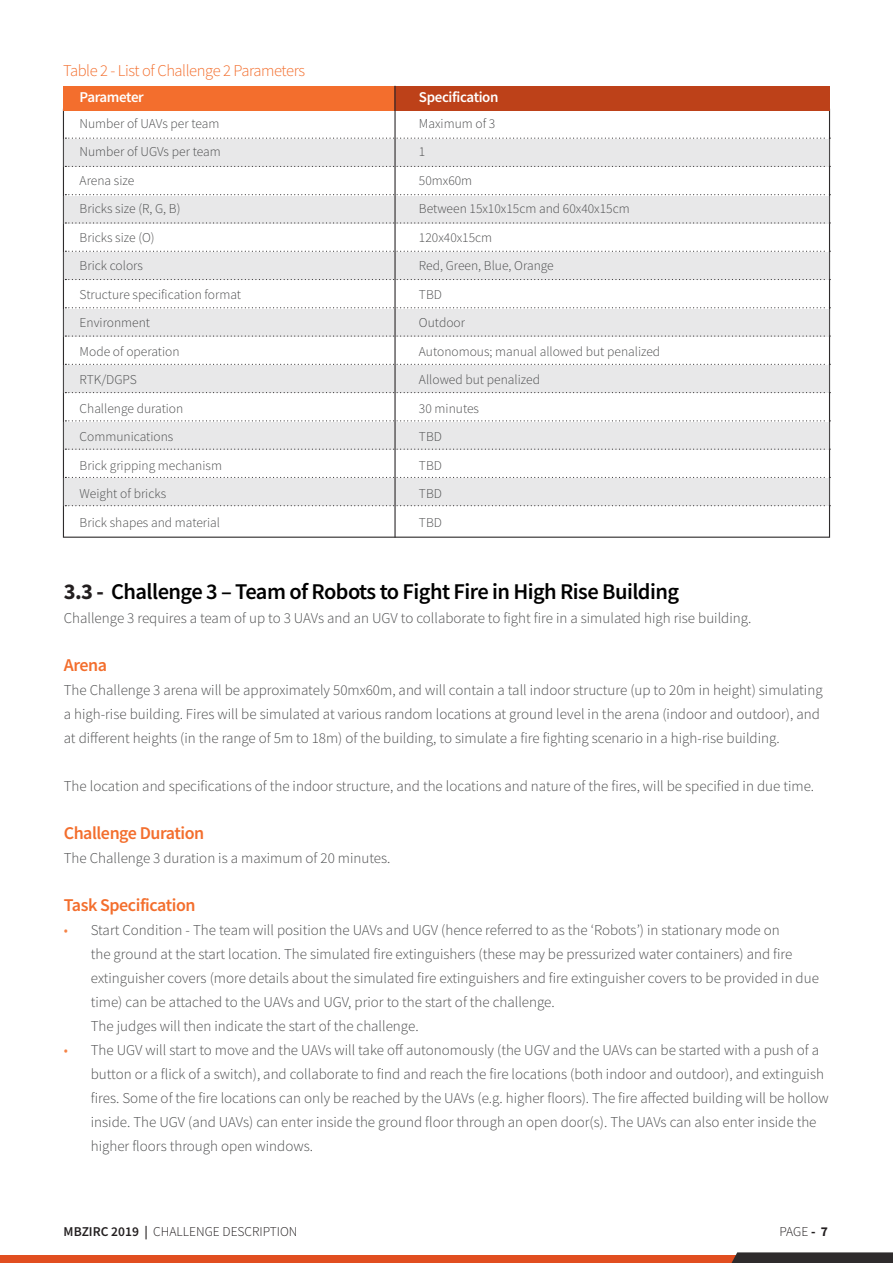
<style>
.page{position:relative;width:893px;height:1263px;background:#fff}
.page>*{position:absolute;margin:0;border:0;box-sizing:border-box;transform-origin:0 0}
.Para{font:600 22.5px "Source Sans Pro";letter-spacing:-.025em;color:#000}
.Para-2{font:600 18px "Source Sans Pro";letter-spacing:-.025em;color:#f36e2d}
.Para-3{font:300 16.5px "Source Sans Pro";letter-spacing:-.025em;color:#f36e2d}
.Para-4{font:300 15px/24px "Source Sans Pro";color:#4b4c4d}
.Para-5{font:600 15px "Source Sans Pro";letter-spacing:-.025em;color:#fff}
.Paragraph_Style_4{font:300 13.5px "Source Sans Pro";color:#4b4c4d}
.t1{font:300 13.5px "Source Sans Pro";color:#231f20}
.s1{font-weight:700;color:#231f20}
.s2{color:#f58347}
.s3{font-weight:600}
.s4{font-weight:700}
</style>
<div class="page">
<div style="left:0;top:1255px;width:893px;height:8px;background:#e14e20"></div>
<svg style="left:731px;top:1252px;width:162px;height:11px;background:#393535"></svg>
<div style="left:63px;top:86px;width:331px;height:24px;background:#f36e2d"></div>
<div style="left:394px;top:86px;width:436px;height:24px;background:#bd4119"></div>
<div style="left:63px;top:139px;width:767px;height:28px;background:#e8e8e9"></div>
<div style="left:63px;top:252px;width:767px;height:28px;background:#e8e8e9"></div>
<div style="left:63px;top:365px;width:767px;height:28px;background:#e8e8e9"></div>
<div style="left:63px;top:196px;width:767px;height:27px;background:#e8e8e9"></div>
<div style="left:63px;top:309px;width:767px;height:27px;background:#e8e8e9"></div>
<div style="left:63px;top:422px;width:767px;height:28px;background:#e8e8e9"></div>
<div style="left:63px;top:478px;width:767px;height:28px;background:#e8e8e9"></div>
<svg style="left:65px;top:138px;width:765px;height:1px"></svg>
<svg style="left:65px;top:251px;width:765px;height:1px"></svg>
<svg style="left:65px;top:364px;width:765px;height:1px"></svg>
<svg style="left:65px;top:194px;width:765px;height:1px"></svg>
<svg style="left:65px;top:307px;width:765px;height:1px"></svg>
<svg style="left:65px;top:420px;width:765px;height:1px"></svg>
<svg style="left:65px;top:477px;width:765px;height:1px"></svg>
<svg style="left:65px;top:166px;width:765px;height:1px"></svg>
<svg style="left:65px;top:279px;width:765px;height:1px"></svg>
<svg style="left:65px;top:392px;width:765px;height:1px"></svg>
<svg style="left:65px;top:222px;width:765px;height:2px"></svg>
<svg style="left:65px;top:335px;width:765px;height:2px"></svg>
<svg style="left:65px;top:449px;width:765px;height:1px"></svg>
<svg style="left:65px;top:505px;width:765px;height:1px"></svg>
<hr style="left:394px;top:86px;width:2px;height:451px;background:#2e2b2c">
<p class="Para-3" style="left:63px;top:61px;width:244px">Table 2 - List of Challenge 2 Parameters</p>
<p class="Para-5" style="left:80px;top:87px;width:66px">Parameter</p>
<p class="Paragraph_Style_4" style="left:80px;top:115px;width:141px">Number of UAVs per team</p>
<p class="Paragraph_Style_4" style="left:80px;top:143px;width:143px">Number of UGVs per team</p>
<p class="Paragraph_Style_4" style="left:80px;top:172px;width:56px">Arena size</p>
<p class="Paragraph_Style_4" style="left:80px;top:200px;width:102px">Bricks size (R, G, B)</p>
<p class="Paragraph_Style_4" style="left:80px;top:229px;width:77px">Bricks size (O)</p>
<p class="Paragraph_Style_4" style="left:80px;top:257px;width:65px">Brick colors</p>
<p class="Paragraph_Style_4" style="left:80px;top:286px;width:163px">Structure specification format</p>
<p class="Paragraph_Style_4" style="left:80px;top:314px;width:72px">Environment</p>
<p class="Paragraph_Style_4" style="left:80px;top:343px;width:102px">Mode of operation</p>
<p class="Paragraph_Style_4" style="left:80px;top:371px;width:59px">RTK/DGPS</p>
<p class="Paragraph_Style_4" style="left:80px;top:400px;width:105px">Challenge duration</p>
<p class="Paragraph_Style_4" style="left:80px;top:428px;width:95px">Communications</p>
<p class="Paragraph_Style_4" style="left:80px;top:457px;width:144px">Brick gripping mechanism</p>
<p class="Paragraph_Style_4" style="left:80px;top:485px;width:88px">Weight of bricks</p>
<p class="Paragraph_Style_4" style="left:80px;top:514px;width:142px">Brick shapes and material</p>
<p class="Para-5" style="left:419px;top:87px;width:81px">Specification</p>
<p class="Paragraph_Style_4" style="left:419px;top:115px;width:78px">Maximum of 3</p>
<p class="Paragraph_Style_4" style="left:419px;top:143px;width:8px">1</p>
<p class="Paragraph_Style_4" style="left:419px;top:172px;width:55px">50mx60m</p>
<p class="Paragraph_Style_4" style="left:419px;top:200px;width:212px">Between 15x10x15cm and 60x40x15cm</p>
<p class="Paragraph_Style_4" style="left:419px;top:229px;width:75px">120x40x15cm</p>
<p class="Paragraph_Style_4" style="left:419px;top:257px;width:136px">Red, Green, Blue, Orange</p>
<p class="Paragraph_Style_4" style="left:419px;top:286px;width:25px">TBD</p>
<p class="Paragraph_Style_4" style="left:419px;top:314px;width:48px">Outdoor</p>
<p class="Paragraph_Style_4" style="left:419px;top:343px;width:243px">Autonomous; manual allowed but penalized</p>
<p class="Paragraph_Style_4" style="left:419px;top:371px;width:123px">Allowed but penalized</p>
<p class="Paragraph_Style_4" style="left:419px;top:400px;width:62px">30 minutes</p>
<p class="Paragraph_Style_4" style="left:419px;top:428px;width:25px">TBD</p>
<p class="Paragraph_Style_4" style="left:419px;top:457px;width:25px">TBD</p>
<p class="Paragraph_Style_4" style="left:419px;top:485px;width:25px">TBD</p>
<p class="Paragraph_Style_4" style="left:419px;top:514px;width:25px">TBD</p>
<p class="Para" style="left:64px;top:577px;width:617px"><span class="s1">3.3 -</span> Challenge 3 – Team of Robots to Fight Fire in High Rise Building</p>
<p class="Para-4" style="left:64px;top:606px;width:689px">Challenge 3 requires a team of up to 3 UAVs and an UGV to collaborate to fight fire in a simulated high rise building.</p>
<p class="Para-2" style="left:64px;top:653px;width:45px">Arena</p>
<p class="Para-4" style="left:64px;top:678px;width:760px">The Challenge 3 arena will be approximately 50mx60m, and will contain a tall indoor structure (up to 20m in height) simulating a high-rise building. Fires will be simulated at various random locations at ground level in the arena (indoor and outdoor), and at different heights (in the range of 5m to 18m) of the building, to simulate a fire fighting scenario in a high-rise building.</p>
<p class="Para-4" style="left:64px;top:774px;width:752px">The location and specifications of the indoor structure, and the locations and nature of the fires, will be specified in due time.</p>
<p class="Para-2" style="left:64px;top:821px;width:142px">Challenge Duration</p>
<p class="Para-4" style="left:64px;top:846px;width:328px">The Challenge 3 duration is a maximum of 20 minutes.</p>
<p class="Para-2" style="left:64px;top:893px;width:133px">Task Specification</p>
<p class="Para-4" style="left:91px;top:918px;width:730px;text-indent:-27px"><span class="s2">•</span> Start Condition - The team will position the UAVs and UGV (hence referred to as the ‘Robots’) in stationary mode on<br>the ground at the start location. The simulated fire extinguishers (these may be pressurized water containers) and fire extinguisher covers (more details about the simulated fire extinguishers and fire extinguisher covers to be provided in due time) can be attached to the UAVs and UGV, prior to the start of the challenge.<br>The judges will then indicate the start of the challenge.</p>
<p class="Para-4" style="left:91px;top:1038px;width:740px;text-indent:-27px"><span class="s2">•</span> The UGV will start to move and the UAVs will take off autonomously (the UGV and the UAVs can be started with a push of a button or a flick of a switch), and collaborate to find and reach the fire locations (both indoor and outdoor), and extinguish fires. Some of the fire locations can only be reached by the UAVs (e.g. higher floors). The fire affected building will be hollow inside. The UGV (and UAVs) can enter inside the ground floor through an open door(s). The UAVs can also enter inside the higher floors through open windows.</p>
<p class="t1" style="left:64px;top:1223px;width:235px"><span class="s3">MBZIRC 2019 |</span> CHALLENGE DESCRIPTION</p>
<p class="t1" style="left:779px;top:1223px;width:50px">PAGE <span class="s4">- 7</span></p>
</div>
